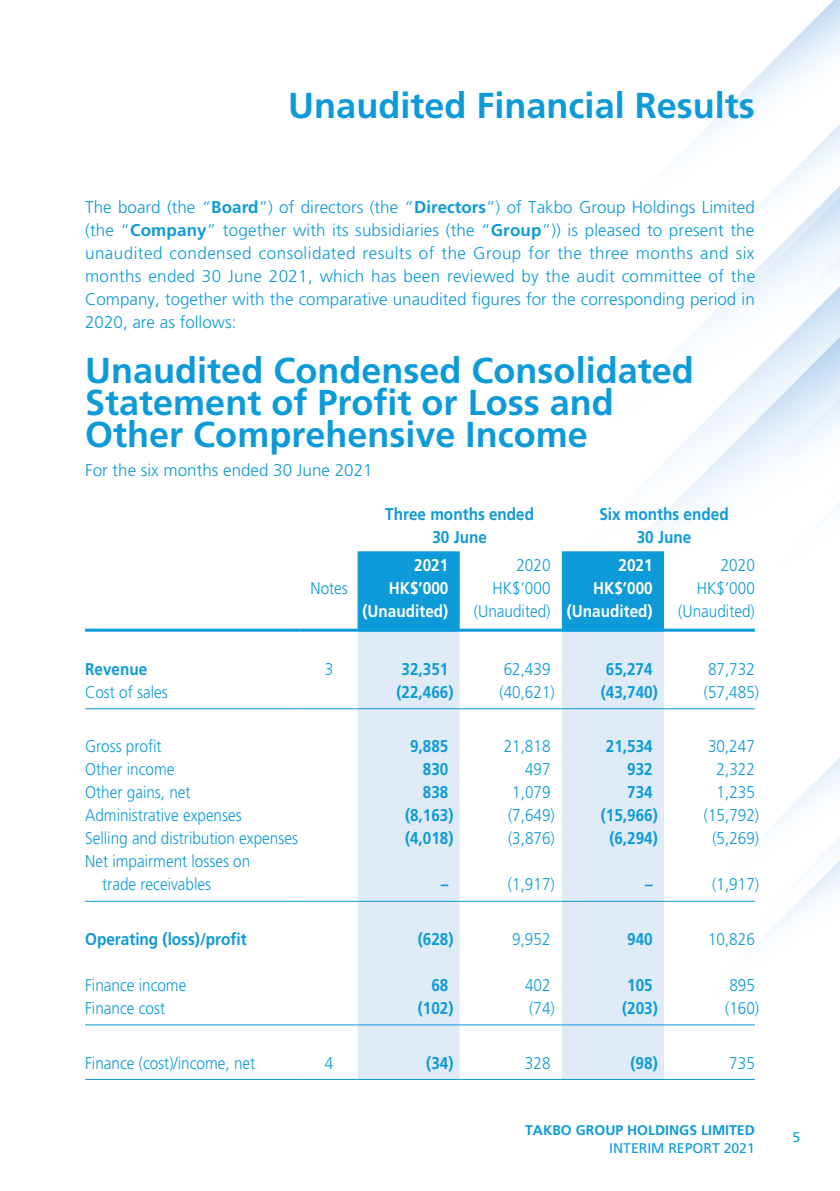
<style>
.page{position:relative;width:840px;height:1191px;background:#fff}
.page>*{position:absolute;margin:0;border:0;box-sizing:border-box;transform-origin:0 0}
.t1{font:700 36px/32px "Frutiger LT Std";color:#0d9ad8}
.t2{font:300 17px/23px "Frutiger LT Std";color:#0d9ad8;text-align:justify}
.t3{font:300 17px/23px "Frutiger LT Std";color:#0d9ad8;scale:.9 1}
.t4{font:700 17px/23px "Frutiger LT Std";color:#0d9ad8;text-align:center;scale:.9 1}
.t5{font:700 17px "Frutiger LT Std";color:#fff;scale:.9 1}
.t6{font:700 14px "Frutiger LT Std";color:#0d9ad8}
.t7{font:14px "Frutiger LT Std";color:#0d9ad8}
.s1{font-weight:700}
.s2{font-weight:700;color:#fff}
</style>
<div class="page">
<img style="left:85px;top:0;width:754px;height:1080px">
<svg style="left:357px;top:551px;width:306px;height:77px"></svg>
<svg style="left:357px;top:631px;width:306px;height:448px;fill:#e7f1f9"></svg>
<hr style="left:85px;top:628px;width:215px;height:3px;background:#0d9ad8">
<hr style="left:300px;top:628px;width:57px;height:3px;background:#0d9ad8">
<hr style="left:357px;top:628px;width:102px;height:3px;background:#0d9ad8">
<hr style="left:459px;top:628px;width:102px;height:3px;background:#0d9ad8">
<hr style="left:561px;top:628px;width:102px;height:3px;background:#0d9ad8">
<hr style="left:663px;top:628px;width:91px;height:3px;background:#0d9ad8">
<hr style="left:85px;top:708px;width:215px;height:1px;background:#0d9ad8">
<hr style="left:300px;top:708px;width:57px;height:1px;background:#0d9ad8">
<hr style="left:357px;top:708px;width:102px;height:1px;background:#0d9ad8">
<hr style="left:459px;top:708px;width:102px;height:1px;background:#0d9ad8">
<hr style="left:561px;top:708px;width:102px;height:1px;background:#0d9ad8">
<hr style="left:663px;top:708px;width:91px;height:1px;background:#0d9ad8">
<hr style="left:85px;top:901px;width:215px;height:1px;background:#0d9ad8">
<hr style="left:300px;top:901px;width:57px;height:1px;background:#0d9ad8">
<hr style="left:357px;top:901px;width:102px;height:1px;background:#0d9ad8">
<hr style="left:459px;top:901px;width:102px;height:1px;background:#0d9ad8">
<hr style="left:561px;top:901px;width:102px;height:1px;background:#0d9ad8">
<hr style="left:663px;top:901px;width:91px;height:1px;background:#0d9ad8">
<hr style="left:85px;top:1024px;width:215px;height:1px;background:#0d9ad8">
<hr style="left:300px;top:1024px;width:57px;height:1px;background:#0d9ad8">
<hr style="left:357px;top:1024px;width:102px;height:1px;background:#0d9ad8">
<hr style="left:459px;top:1024px;width:102px;height:1px;background:#0d9ad8">
<hr style="left:561px;top:1024px;width:102px;height:1px;background:#0d9ad8">
<hr style="left:663px;top:1024px;width:91px;height:1px;background:#0d9ad8">
<hr style="left:85px;top:1079px;width:215px;height:1px;background:#0d9ad8">
<hr style="left:300px;top:1079px;width:57px;height:1px;background:#0d9ad8">
<hr style="left:357px;top:1079px;width:102px;height:1px;background:#0d9ad8">
<hr style="left:459px;top:1079px;width:102px;height:1px;background:#0d9ad8">
<hr style="left:561px;top:1079px;width:102px;height:1px;background:#0d9ad8">
<hr style="left:663px;top:1079px;width:91px;height:1px;background:#0d9ad8">
<h1 class="t1" style="left:288px;top:89px;width:468px">Unaudited Financial Results</h1>
<p class="t2" style="left:85px;top:195px;width:671px">The board (the “<span class="s1">Board</span>”) of directors (the “<span class="s1">Directors</span>”) of Takbo Group Holdings Limited (the “<span class="s1">Company</span>” together with its subsidiaries (the “<span class="s1">Group</span>”)) is pleased to present the unaudited condensed consolidated results of the Group for the three months and six months ended 30 June 2021, which has been reviewed by the audit committee of the Company, together with the comparative unaudited figures for the corresponding period in 2020, are as follows:</p>
<h1 class="t1" style="left:85px;top:354px;width:610px">Unaudited Condensed Consolidated<br>Statement of Profit or Loss and<br>Other Comprehensive Income</h1>
<p class="t2" style="left:85px;top:458px;width:289px">For the six months ended 30 June 2021</p>
<p class="t4" style="left:385px;top:502px;width:167px">Three months ended<br>30 June</p>
<p class="t4" style="left:599px;top:502px;width:145px">Six months ended<br>30 June</p>
<p class="t5" style="left:414px;top:555px;width:39px">2021</p>
<p class="t3" style="left:516px;top:554px;width:39px">2020</p>
<p class="t5" style="left:618px;top:555px;width:39px">2021</p>
<p class="t3" style="left:720px;top:554px;width:39px">2020</p>
<p class="t3" style="left:310px;top:577px;width:43px">Notes</p>
<p class="t5" style="left:388px;top:578px;width:68px">HK$’000</p>
<p class="t3" style="left:492px;top:577px;width:66px">HK$’000</p>
<p class="t5" style="left:592px;top:578px;width:68px">HK$’000</p>
<p class="t3" style="left:696px;top:577px;width:66px">HK$’000</p>
<p class="t5" style="left:362px;top:601px;width:97px">(Unaudited)</p>
<p class="t3" style="left:473px;top:600px;width:200px">(Unaudited) <span class="s2">(Unaudited)</span></p>
<p class="t3" style="left:678px;top:600px;width:87px">(Unaudited)</p>
<p class="t4" style="left:85px;top:657px;width:70px">Revenue</p>
<p class="t3" style="left:325px;top:657px;width:11px">3</p>
<p class="t4" style="left:401px;top:657px;width:53px">32,351</p>
<p class="t3" style="left:503px;top:657px;width:53px">62,439</p>
<p class="t4" style="left:605px;top:657px;width:53px">65,274</p>
<p class="t3" style="left:707px;top:657px;width:53px">87,732</p>
<p class="t3" style="left:85px;top:680px;width:93px">Cost of sales</p>
<p class="t4" style="left:396px;top:680px;width:65px">(22,466)</p>
<p class="t3" style="left:499px;top:680px;width:63px">(40,621)</p>
<p class="t4" style="left:600px;top:680px;width:65px">(43,740)</p>
<p class="t3" style="left:703px;top:680px;width:63px">(57,485)</p>
<p class="t3" style="left:85px;top:735px;width:86px">Gross profit</p>
<p class="t4" style="left:410px;top:735px;width:44px">9,885</p>
<p class="t3" style="left:503px;top:735px;width:53px">21,818</p>
<p class="t4" style="left:605px;top:735px;width:53px">21,534</p>
<p class="t3" style="left:707px;top:735px;width:53px">30,247</p>
<p class="t3" style="left:85px;top:758px;width:101px">Other income</p>
<p class="t4" style="left:422px;top:758px;width:30px">830</p>
<p class="t3" style="left:524px;top:758px;width:30px">497</p>
<p class="t4" style="left:626px;top:758px;width:30px">932</p>
<p class="t3" style="left:716px;top:758px;width:44px">2,322</p>
<p class="t3" style="left:85px;top:781px;width:119px">Other gains, net</p>
<p class="t4" style="left:422px;top:781px;width:30px">838</p>
<p class="t3" style="left:512px;top:781px;width:44px">1,079</p>
<p class="t4" style="left:626px;top:781px;width:30px">734</p>
<p class="t3" style="left:716px;top:781px;width:44px">1,235</p>
<p class="t3" style="left:85px;top:804px;width:175px">Administrative expenses</p>
<p class="t4" style="left:405px;top:804px;width:55px">(8,163)</p>
<p class="t3" style="left:507px;top:804px;width:53px">(7,649)</p>
<p class="t4" style="left:600px;top:804px;width:65px">(15,966)</p>
<p class="t3" style="left:703px;top:804px;width:63px">(15,792)</p>
<p class="t3" style="left:85px;top:827px;width:238px">Selling and distribution expenses</p>
<p class="t4" style="left:405px;top:827px;width:55px">(4,018)</p>
<p class="t3" style="left:507px;top:827px;width:53px">(3,876)</p>
<p class="t4" style="left:609px;top:827px;width:55px">(6,294)</p>
<p class="t3" style="left:712px;top:827px;width:53px">(5,269)</p>
<p class="t3" style="left:102px;top:850px;width:166px;text-indent:-17px">Net impairment losses on trade receivables</p>
<p class="t4" style="left:440px;top:873px;width:10px">–</p>
<p class="t3" style="left:507px;top:873px;width:53px">(1,917)</p>
<p class="t4" style="left:644px;top:873px;width:10px">–</p>
<p class="t3" style="left:711px;top:873px;width:53px">(1,917)</p>
<p class="t4" style="left:85px;top:927px;width:181px">Operating (loss)/profit</p>
<p class="t4" style="left:417px;top:927px;width:41px">(628)</p>
<p class="t3" style="left:512px;top:927px;width:44px">9,952</p>
<p class="t4" style="left:626px;top:927px;width:30px">940</p>
<p class="t3" style="left:707px;top:927px;width:53px">10,826</p>
<p class="t3" style="left:85px;top:973px;width:114px">Finance income</p>
<p class="t4" style="left:431px;top:973px;width:20px">68</p>
<p class="t3" style="left:524px;top:973px;width:30px">402</p>
<p class="t4" style="left:626px;top:973px;width:30px">105</p>
<p class="t3" style="left:729px;top:973px;width:30px">895</p>
<p class="t3" style="left:85px;top:996px;width:90px">Finance cost</p>
<p class="t4" style="left:417px;top:996px;width:41px">(102)</p>
<p class="t3" style="left:529px;top:996px;width:30px">(74)</p>
<p class="t4" style="left:621px;top:996px;width:41px">(203)</p>
<p class="t3" style="left:724px;top:996px;width:39px">(160)</p>
<p class="t3" style="left:85px;top:1051px;width:190px">Finance (cost)/income, net</p>
<p class="t3" style="left:325px;top:1051px;width:11px">4</p>
<p class="t4" style="left:426px;top:1051px;width:32px">(34)</p>
<p class="t3" style="left:524px;top:1051px;width:30px">328</p>
<p class="t4" style="left:630px;top:1051px;width:32px">(98)</p>
<p class="t3" style="left:728px;top:1051px;width:30px">735</p>
<p class="t6" style="left:525px;top:1121px;width:231px">TAKBO GROUP HOLDINGS LIMITED</p>
<p class="t7" style="left:609px;top:1139px;width:147px">INTERIM REPORT 2021</p>
<p class="t7" style="left:792px;top:1128px;width:9px">5</p>
</div>
